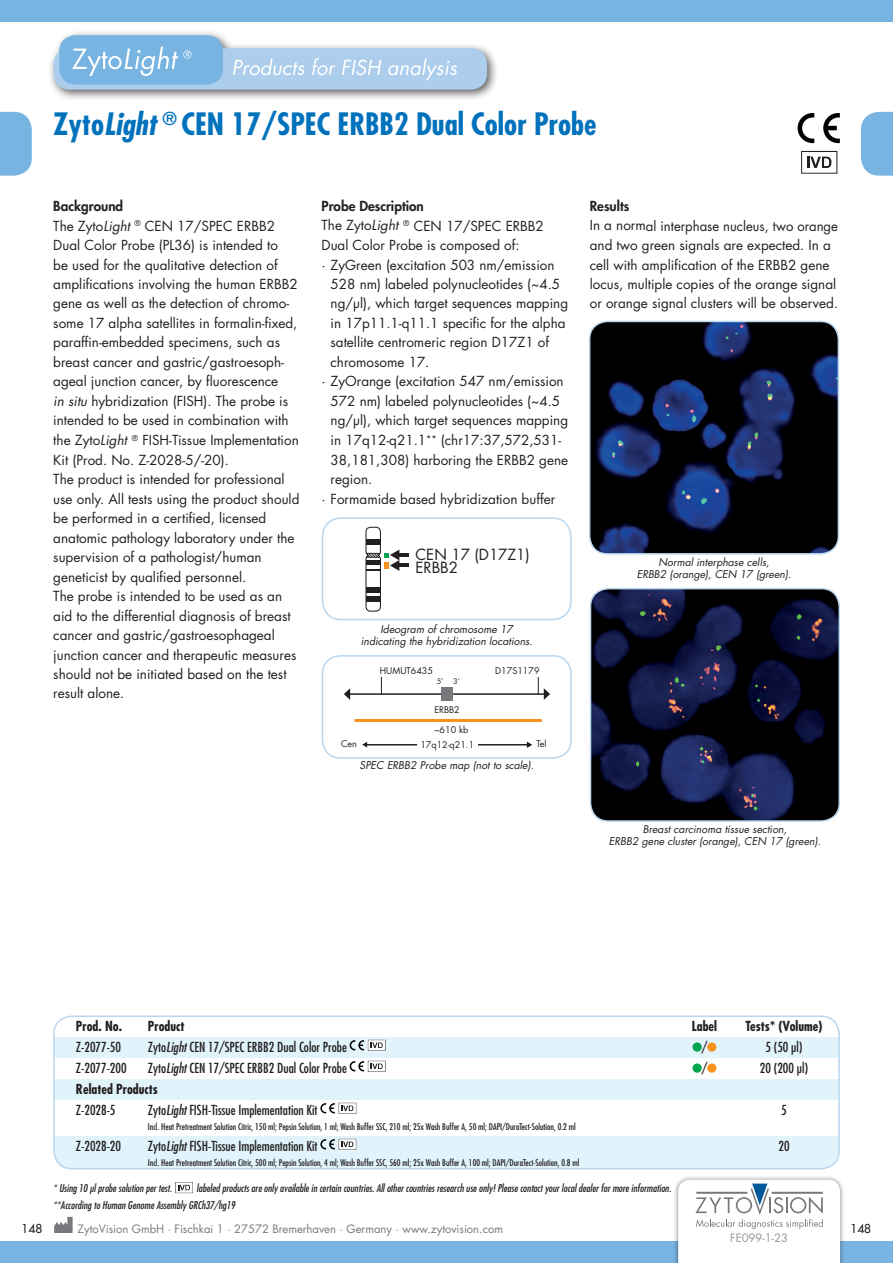
<style>
.page{position:relative;width:893px;height:1263px;background:#fff}
.page>*{position:absolute;margin:0;border:0;box-sizing:border-box;transform-origin:0 0}
.t1{font:700 condensed 30px "Futura Std";color:#0072bc}
.t2{font:15px/13px "Futura Std";color:#231f20}
.t3{font:13.5px/19.5px "Futura Std";color:#231f20}
.t4{font:condensed 13.5px "Futura Std";color:#231f20}
.t5{font:700 condensed 13.5px "Futura Std";color:#231f20}
.t6{font:800 13.5px "Futura Std";color:#231f20}
.t7{font:500 12px "Futura Std";color:#231f20}
.t8{font:11.25px "Futura Std";color:#76787b}
.t9{font:11.25px "Futura Std";color:#939598}
.t10{font:italic condensed 10.5px/16.5px "Futura Std";color:#231f20}
.t11{font:italic 10.5px/12.6px "Futura Std";color:#231f20;text-align:center}
.t12{font:condensed 9px "Futura Std";color:#231f20}
.t13{font:9px "Futura Std";color:#231f20}
.t14{font:7.5px "Futura Std";color:#231f20}
.s1{font-style:italic}
.s2{font-weight:800}
</style>
<div class="page">
<svg style="left:0;top:112px;width:32px;height:64px;background:#81b9e4"></svg>
<svg style="left:861px;top:112px;width:32px;height:64px;background:#80b9e3"></svg>
<div style="left:0;top:1242px;width:893px;height:21px;background:#77b4e2"></div>
<svg style="left:54px;top:1217px;width:19px;height:16px"></svg>
<div style="left:48px;top:29px;width:451px;height:73px;background:#231f20;opacity:.75"></div>
<div style="left:54px;top:48px;width:433px;height:42px;background:#acceec;border-radius:16px"></div>
<div style="left:59px;top:35px;width:164px;height:50px;background:#77b4e2;border-radius:16px"></div>
<svg style="left:233px;top:58px;width:224px;height:22px"></svg>
<svg style="left:72px;top:47px;width:120px;height:29px"></svg>
<div style="left:0;top:0;width:893px;height:21px;background:#77b4e2"></div>
<svg style="left:175px;top:1182px;width:18px;height:12px"></svg>
<svg style="left:823px;top:113px;width:17px;height:30px"></svg>
<svg style="left:798px;top:113px;width:16px;height:30px"></svg>
<svg style="left:801px;top:151px;width:36px;height:23px"></svg>
<div style="left:673px;top:1175px;width:172px;height:88px;background:#231f20;opacity:.5"></div>
<svg style="left:678px;top:1180px;width:162px;height:83px"></svg>
<img style="left:590px;top:321px;width:248px;height:231px">
<div style="left:589px;top:321px;width:250px;height:234px;border:2px solid #b9d6ef;border-radius:18px"></div>
<img style="left:590px;top:589px;width:249px;height:232px">
<div style="left:590px;top:588px;width:250px;height:234px;border:2px solid #b9d6ef;border-radius:18px"></div>
<div style="left:54px;top:1079px;width:785px;height:21px;background:#e1f4fc"></div>
<div style="left:54px;top:1037px;width:785px;height:21px;background:#e1f4fc"></div>
<div style="left:54px;top:1136px;width:785px;height:33px;background:#e1f4fc"></div>
<div style="left:53px;top:1015px;width:787px;height:154px;border:2px solid #b9d6ef;border-radius:18px"></div>
<svg style="left:350px;top:1039px;width:36px;height:13px"></svg>
<svg style="left:692px;top:1042px;width:10px;height:10px"></svg>
<div style="left:707px;top:1042px;width:9px;height:10px;background:#f7931d;border-radius:50%"></div>
<svg style="left:350px;top:1060px;width:36px;height:12px"></svg>
<svg style="left:692px;top:1063px;width:10px;height:10px"></svg>
<div style="left:707px;top:1063px;width:9px;height:10px;background:#f7931d;border-radius:50%"></div>
<svg style="left:320px;top:1102px;width:37px;height:12px"></svg>
<svg style="left:320px;top:1138px;width:37px;height:13px"></svg>
<div style="left:322px;top:517px;width:250px;height:103px;border:2px solid #b9d6ef;border-radius:19px"></div>
<svg style="left:365px;top:526px;width:44px;height:86px"></svg>
<div style="left:322px;top:655px;width:250px;height:104px;border:2px solid #b9d6ef;border-radius:18px"></div>
<svg style="left:362px;top:742px;width:5px;height:5px"></svg>
<hr style="left:366px;top:744px;width:162px;height:1px;background:#231f20">
<svg style="left:527px;top:742px;width:5px;height:6px"></svg>
<div style="left:417px;top:740px;width:61px;height:8px;background:#fff"></div>
<hr style="left:349px;top:693px;width:195px;height:2px;background:#231f20">
<svg style="left:344px;top:688px;width:6px;height:12px"></svg>
<hr style="left:355px;top:719px;width:187px;height:3px;background:#f7931d">
<svg style="left:381px;top:677px;width:1px;height:16px"></svg>
<svg style="left:538px;top:677px;width:12px;height:23px"></svg>
<div style="left:441px;top:686px;width:12px;height:14px;background:#76787b"></div>
<h1 class="t1" style="left:53px;top:106px;width:545px">Zyto<span class="s1">Light</span> <sup>®</sup> CEN 17/SPEC ERBB2 Dual Color Probe</h1>
<p class="t3" style="left:53px;top:196px;width:248px"><span class="s2">Background<br></span>The Zyto<span class="s1">Light</span> <sup>®</sup> CEN 17/SPEC ERBB2<br>Dual Color Probe (PL36) is intended to<br>be used for the qualitative detection of amplifications involving the human ERBB2 gene as well as the detection of chromo&shy;some 17 alpha satellites in formalin-fixed, paraffin-embedded specimens, such as breast cancer and gastric/gastroesoph&shy;ageal junction cancer, by fluorescence<br><span class="s1">in situ</span> hybridization (FISH). The probe is intended to be used in combination with the Zyto<span class="s1">Light</span> <sup>®</sup> FISH-Tissue Implementation Kit (Prod. No. Z-2028-5/-20).<br>The product is intended for professional use only. All tests using the product should be performed in a certified, licensed anatomic pathology laboratory under the supervision of a pathologist/human geneticist by qualified personnel.<br>The probe is intended to be used as an aid to the differential diagnosis of breast cancer and gastric/gastroesophageal junction cancer and therapeutic measures should not be initiated based on the test result alone.</p>
<p class="t6" style="left:322px;top:197px;width:104px">Probe Description</p>
<p class="t3" style="left:322px;top:216px;width:224px">The Zyto<span class="s1">Light</span> <sup>®</sup> CEN 17/SPEC ERBB2</p>
<p class="t3" style="left:322px;top:235px;width:200px">Dual Color Probe is composed of:</p>
<p class="t3" style="left:322px;top:255px;width:235px">· ZyGreen (excitation 503 nm/emission</p>
<p class="t3" style="left:331px;top:274px;width:231px">528 nm) labeled polynucleotides (~4.5</p>
<p class="t3" style="left:331px;top:294px;width:239px">ng/µl), which target sequences mapping</p>
<p class="t3" style="left:331px;top:313px;width:237px">in 17p11.1-q11.1 specific for the alpha</p>
<p class="t3" style="left:331px;top:333px;width:220px">satellite centromeric region D17Z1 of</p>
<p class="t3" style="left:331px;top:352px;width:100px">chromosome 17.</p>
<p class="t3" style="left:322px;top:372px;width:244px">· ZyOrange (excitation 547 nm/emission</p>
<p class="t3" style="left:331px;top:391px;width:231px">572 nm) labeled polynucleotides (~4.5</p>
<p class="t3" style="left:331px;top:411px;width:239px">ng/µl), which target sequences mapping</p>
<p class="t3" style="left:331px;top:430px;width:232px">in 17q12-q21.1<sup>**</sup> (chr17:37,572,531-</p>
<p class="t3" style="left:331px;top:450px;width:239px">38,181,308) harboring the ERBB2 gene</p>
<p class="t3" style="left:331px;top:469px;width:43px">region.</p>
<p class="t3" style="left:322px;top:489px;width:235px">· Formamide based hybridization buffer</p>
<p class="t2" style="left:416px;top:548px;width:116px">CEN 17 (D17Z1)<br>ERBB2</p>
<p class="t11" style="left:361px;top:622px;width:173px">Ideogram of chromosome 17 indicating the hybridization locations.</p>
<p class="t13" style="left:380px;top:664px;width:55px">HUMUT6435</p>
<p class="t13" style="left:495px;top:664px;width:46px">D17S1179</p>
<p class="t14" style="left:437px;top:676px;width:8px">5’</p>
<p class="t14" style="left:453px;top:676px;width:8px">3’</p>
<p class="t13" style="left:434px;top:704px;width:27px">ERBB2</p>
<p class="t13" style="left:434px;top:723px;width:36px">~610 kb</p>
<p class="t13" style="left:341px;top:738px;width:17px">Cen</p>
<p class="t13" style="left:420px;top:739px;width:55px">17q12-q21.1</p>
<p class="t13" style="left:537px;top:738px;width:12px">Tel</p>
<p class="t11" style="left:359px;top:759px;width:176px">SPEC ERBB2 Probe map (not to scale).</p>
<p class="t6" style="left:590px;top:197px;width:41px">Results</p>
<p class="t3" style="left:590px;top:216px;width:250px">In a normal interphase nucleus, two orange and two green signals are expected. In a cell with amplification of the ERBB2 gene locus, multiple copies of the orange signal or orange signal clusters will be observed.</p>
<p class="t11" style="left:637px;top:556px;width:156px">Normal interphase cells,<br>ERBB2 (orange), CEN 17 (green).</p>
<p class="t11" style="left:609px;top:823px;width:214px">Breast carcinoma tissue section,<br>ERBB2 gene cluster (orange), CEN 17 (green).</p>
<p class="t5" style="left:76px;top:1017px;width:48px">Prod. No.</p>
<p class="t5" style="left:148px;top:1017px;width:38px">Product</p>
<p class="t5" style="left:692px;top:1017px;width:27px">Label</p>
<p class="t5" style="left:745px;top:1017px;width:78px">Tests* (Volume)</p>
<p class="t4" style="left:76px;top:1038px;width:47px">Z-2077-50</p>
<p class="t4" style="left:148px;top:1038px;width:200px">Zyto<span class="s1">Light</span> CEN 17/SPEC ERBB2 Dual Color Probe</p>
<p class="t4" style="left:702px;top:1038px;width:7px">/</p>
<p class="t4" style="left:765px;top:1038px;width:39px">5 (50 μl)</p>
<p class="t4" style="left:76px;top:1059px;width:52px">Z-2077-200</p>
<p class="t4" style="left:148px;top:1059px;width:200px">Zyto<span class="s1">Light</span> CEN 17/SPEC ERBB2 Dual Color Probe</p>
<p class="t4" style="left:702px;top:1059px;width:7px">/</p>
<p class="t4" style="left:760px;top:1059px;width:50px">20 (200 μl)</p>
<p class="t5" style="left:76px;top:1080px;width:84px">Related Products</p>
<p class="t4" style="left:76px;top:1101px;width:41px">Z-2028-5</p>
<p class="t4" style="left:148px;top:1101px;width:171px">Zyto<span class="s1">Light</span> FISH-Tissue Implementation Kit</p>
<p class="t4" style="left:781px;top:1101px;width:7px">5</p>
<p class="t12" style="left:148px;top:1121px;width:429px">Incl. Heat Pretreatment Solution Citric, 150 ml; Pepsin Solution, 1 ml; Wash Buffer SSC, 210 ml; 25x Wash Buffer A, 50 ml; DAPI/DuraTect-Solution, 0.2 ml</p>
<p class="t4" style="left:76px;top:1137px;width:47px">Z-2028-20</p>
<p class="t4" style="left:148px;top:1137px;width:171px">Zyto<span class="s1">Light</span> FISH-Tissue Implementation Kit</p>
<p class="t4" style="left:778px;top:1137px;width:13px">20</p>
<p class="t12" style="left:148px;top:1157px;width:433px">Incl. Heat Pretreatment Solution Citric, 500 ml; Pepsin Solution, 4 ml; Wash Buffer SSC, 560 ml; 25x Wash Buffer A, 100 ml; DAPI/DuraTect-Solution, 0.8 ml</p>
<p class="t10" style="left:53px;top:1180px;width:619px;text-indent:143px">labeled products are only available in certain countries. All other countries research use only! Please contact your local dealer for more information. **According to Human Genome Assembly GRCh37/hg19</p>
<p class="t10" style="left:53px;top:1180px;width:120px">* Using 10 µl probe solution per test.</p>
<p class="t7" style="left:22px;top:1221px;width:22px">148</p>
<p class="t8" style="left:78px;top:1222px;width:427px">ZytoVision GmbH · Fischkai 1 · 27572 Bremerhaven · Germany · www.zytovision.com</p>
<p class="t7" style="left:850px;top:1221px;width:22px">148</p>
<p class="t9" style="left:730px;top:1230px;width:59px">FE099-1-23</p>
</div>
